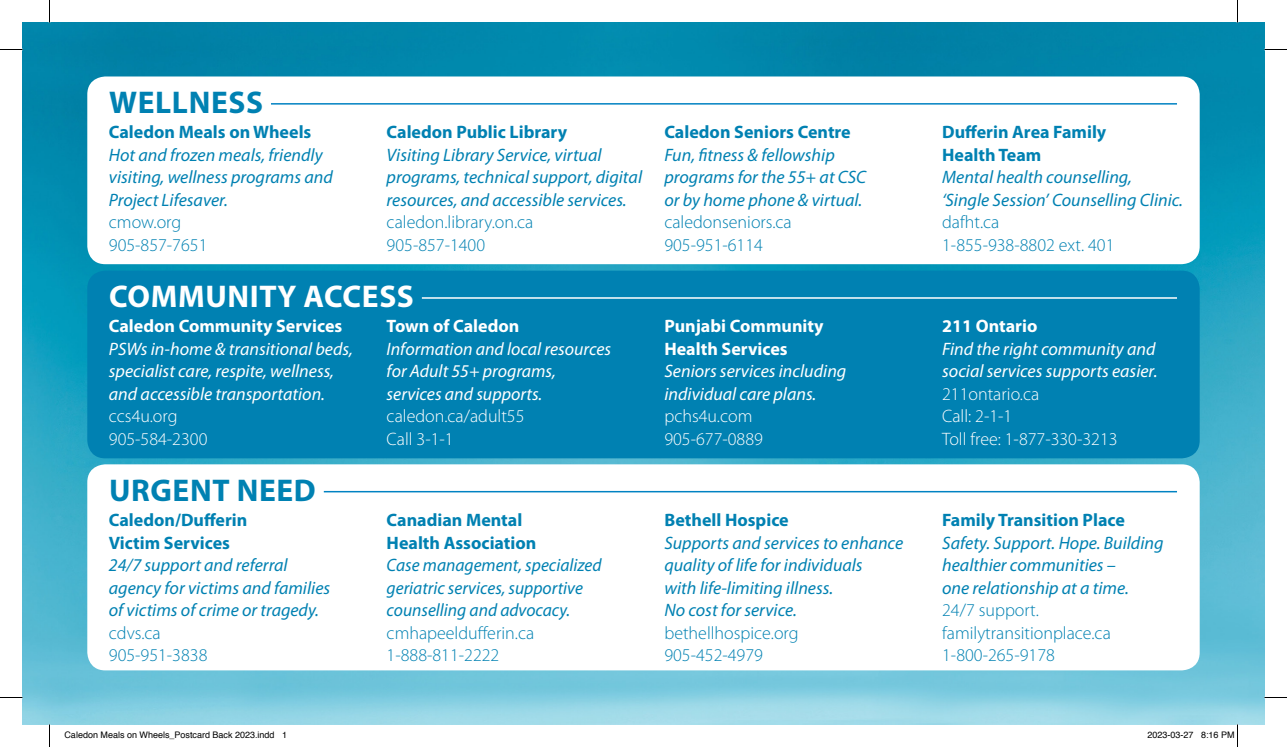
<style>
.page{position:relative;width:1287px;height:747px;background:#fff}
.page>*{position:absolute;margin:0;border:0;box-sizing:border-box;transform-origin:0 0}
.t1{font:700 31.5px "Myriad Pro";letter-spacing:.02em;color:#0081b2}
.t2{font:700 31.5px "Myriad Pro";letter-spacing:.02em;color:#fff}
.t3{font:italic 18px/22.5px "Myriad Pro";color:#0081b2}
.t4{font:italic 18px/22.5px "Myriad Pro";color:#fff}
.t5{font:300 18px/22.5px "Myriad Pro";color:#0081b2}
.t6{font:700 18px/22.5px "Myriad Pro";color:#0081b2}
.t7{font:300 18px/22.5px "Myriad Pro";color:#fff}
.t8{font:700 18px/22.5px "Myriad Pro";color:#fff}
.t9{font:9px "Helvetica";color:#000}
</style>
<div class="page">
<img style="left:22px;top:22px;width:1242px;height:702px">
<div style="left:87px;top:76px;width:1113px;height:188px;background:#fff;border-radius:18px"></div>
<hr style="left:271px;top:103px;width:906px;height:2px;background:#0082c2">
<div style="left:87px;top:271px;width:1113px;height:187px;background:#0081b2;border-radius:18px"></div>
<hr style="left:422px;top:297px;width:755px;height:2px;background:#fff">
<div style="left:87px;top:464px;width:1113px;height:206px;background:#fff;border-radius:18px"></div>
<hr style="left:324px;top:491px;width:853px;height:1px;background:#0082c2">
<svg style="left:0;top:49px;width:22px;height:1px"></svg>
<svg style="left:1264px;top:49px;width:23px;height:1px"></svg>
<svg style="left:0;top:697px;width:22px;height:1px"></svg>
<svg style="left:1264px;top:697px;width:23px;height:1px"></svg>
<svg style="left:49px;top:0;width:1px;height:22px"></svg>
<svg style="left:49px;top:724px;width:1px;height:23px"></svg>
<svg style="left:1237px;top:0;width:1px;height:22px"></svg>
<svg style="left:1201px;top:724px;width:37px;height:23px"></svg>
<h1 class="t1" style="left:109px;top:82px;width:155px">WELLNESS</h1>
<p class="t6" style="left:109px;top:120px;width:204px">Caledon Meals on Wheels</p>
<p class="t3" style="left:109px;top:143px;width:226px">Hot and frozen meals, friendly visiting, wellness programs and<br>Project Lifesaver.</p>
<p class="t5" style="left:109px;top:211px;width:100px">cmow.org<br>905-857-7651</p>
<p class="t6" style="left:387px;top:120px;width:182px">Caledon Public Library</p>
<p class="t3" style="left:387px;top:143px;width:257px">Visiting Library Service, virtual programs, technical support, digital resources, and accessible services.</p>
<p class="t5" style="left:387px;top:211px;width:148px">caledon.library.on.ca<br>905-857-1400</p>
<h1 class="t2" style="left:109px;top:276px;width:306px">COMMUNITY ACCESS</h1>
<p class="t8" style="left:109px;top:314px;width:235px">Caledon Community Services</p>
<p class="t4" style="left:109px;top:337px;width:246px">PSWs in-home &amp; transitional beds, specialist care, respite, wellness, and accessible transportation.</p>
<p class="t7" style="left:109px;top:405px;width:100px">ccs4u.org<br>905-584-2300</p>
<p class="t8" style="left:387px;top:314px;width:134px">Town of Caledon</p>
<p class="t4" style="left:387px;top:337px;width:226px">Information and local resources for Adult 55+ programs, services and supports.</p>
<p class="t7" style="left:387px;top:405px;width:139px">caledon.ca/adult55<br>Call 3-1-1</p>
<h1 class="t1" style="left:109px;top:470px;width:208px">URGENT NEED</h1>
<p class="t6" style="left:109px;top:508px;width:140px">Caledon/Dufferin<br>Victim Services</p>
<p class="t3" style="left:109px;top:554px;width:223px">24/7 support and referral agency for victims and families of victims of crime or tragedy.</p>
<p class="t5" style="left:109px;top:621px;width:100px">cdvs.ca<br>905-951-3838</p>
<p class="t6" style="left:387px;top:508px;width:151px">Canadian Mental<br>Health Association</p>
<p class="t3" style="left:387px;top:554px;width:217px">Case management, specialized geriatric services, supportive counselling and advocacy.</p>
<p class="t5" style="left:387px;top:621px;width:149px">cmhapeeldufferin.ca<br>1-888-811-2222</p>
<p class="t6" style="left:664px;top:120px;width:188px">Caledon Seniors Centre</p>
<p class="t3" style="left:664px;top:143px;width:203px">Fun, fitness &amp; fellowship programs for the 55+ at CSC or by home phone &amp; virtual.</p>
<p class="t5" style="left:664px;top:211px;width:129px">caledonseniors.ca<br>905-951-6114</p>
<p class="t8" style="left:664px;top:314px;width:161px">Punjabi Community<br>Health Services</p>
<p class="t4" style="left:664px;top:360px;width:183px">Seniors services including individual care plans.</p>
<p class="t7" style="left:664px;top:405px;width:100px">pchs4u.com<br>905-677-0889</p>
<p class="t6" style="left:664px;top:508px;width:126px">Bethell Hospice</p>
<p class="t3" style="left:664px;top:531px;width:240px">Supports and services to enhance quality of life for individuals<br>with life-limiting illness.<br>No cost for service.</p>
<p class="t5" style="left:664px;top:621px;width:136px">bethellhospice.org<br>905-452-4979</p>
<p class="t6" style="left:942px;top:120px;width:166px">Dufferin Area Family<br>Health Team</p>
<p class="t3" style="left:942px;top:166px;width:242px">Mental health counselling, ‘Single Session’ Counselling Clinic.</p>
<p class="t5" style="left:942px;top:211px;width:174px">dafht.ca<br>1-855-938-8802 ext. 401</p>
<p class="t8" style="left:942px;top:314px;width:97px">211 Ontario</p>
<p class="t4" style="left:942px;top:337px;width:217px">Find the right community and social services supports easier.</p>
<p class="t7" style="left:942px;top:382px;width:177px">211ontario.ca<br>Call: 2-1-1<br>Toll free: 1-877-330-3213</p>
<p class="t6" style="left:942px;top:508px;width:184px">Family Transition Place</p>
<p class="t3" style="left:942px;top:531px;width:223px">Safety. Support. Hope. Building healthier communities –<br>one relationship at a time.</p>
<p class="t5" style="left:942px;top:599px;width:170px">24/7 support. familytransitionplace.ca<br>1-800-265-9178</p>
<p class="t9" style="left:64px;top:728px;width:224px">Caledon Meals on Wheels_Postcard Back 2023.indd 1</p>
<p class="t9" style="left:1148px;top:728px;width:89px">2023-03-27 8:16 PM</p>
</div>
